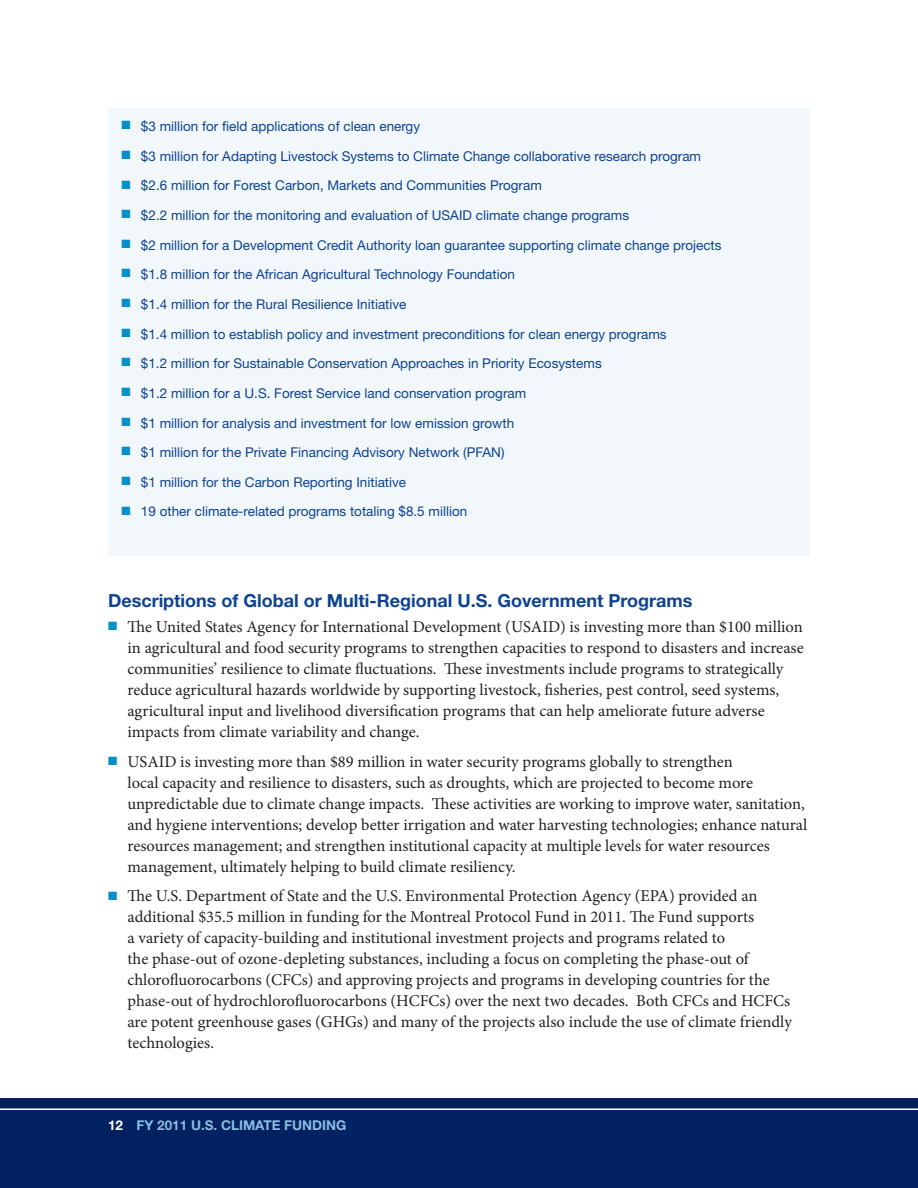
<style>
.page{position:relative;width:918px;height:1188px;background:#fff}
.page>*{position:absolute;margin:0;border:0;box-sizing:border-box;transform-origin:0 0}
.Subhead_2{font:700 18px "Helvetica Neue LT Std";color:#0d4392}
.Hanging_indent{font:16.5px/21px "Minion Pro";color:#231f20}
.Box_text{font:13.5px "Helvetica Neue LT Std";color:#0d4392}
.page_numbers{font:700 13.5px "Helvetica Neue LT Std";color:#8bbde0}
.s1{color:#fff}
</style>
<div class="page">
<div style="left:0;top:1098px;width:918px;height:90px;background:#012160"></div>
<hr style="left:0;top:1108px;width:918px;height:2px;background:#fff">
<div style="left:108px;top:108px;width:702px;height:447px;background:#f2f7fb"></div>
<p class="Box_text" style="left:141px;top:118px;width:281px">$3 million for field applications of clean energy</p>
<p class="Box_text" style="left:141px;top:148px;width:562px">$3 million for Adapting Livestock Systems to Climate Change collaborative research program</p>
<p class="Box_text" style="left:141px;top:178px;width:402px">$2.6 million for Forest Carbon, Markets and Communities Program</p>
<p class="Box_text" style="left:141px;top:207px;width:490px">$2.2 million for the monitoring and evaluation of USAID climate change programs</p>
<p class="Box_text" style="left:141px;top:237px;width:582px">$2 million for a Development Credit Authority loan guarantee supporting climate change projects</p>
<p class="Box_text" style="left:141px;top:266px;width:376px">$1.8 million for the African Agricultural Technology Foundation</p>
<p class="Box_text" style="left:141px;top:296px;width:267px">$1.4 million for the Rural Resilience Initiative</p>
<p class="Box_text" style="left:141px;top:326px;width:527px">$1.4 million to establish policy and investment preconditions for clean energy programs</p>
<p class="Box_text" style="left:141px;top:355px;width:462px">$1.2 million for Sustainable Conservation Approaches in Priority Ecosystems</p>
<p class="Box_text" style="left:141px;top:385px;width:387px">$1.2 million for a U.S. Forest Service land conservation program</p>
<p class="Box_text" style="left:141px;top:415px;width:375px">$1 million for analysis and investment for low emission growth</p>
<p class="Box_text" style="left:141px;top:444px;width:365px">$1 million for the Private Financing Advisory Network (PFAN)</p>
<p class="Box_text" style="left:141px;top:474px;width:267px">$1 million for the Carbon Reporting Initiative</p>
<p class="Box_text" style="left:141px;top:504px;width:328px">19 other climate-related programs totaling $8.5 million</p>
<p class="Subhead_2" style="left:108px;top:589px;width:586px">Descriptions of Global or Multi-Regional U.S. Government Programs</p>
<p class="Hanging_indent" style="left:128px;top:616px;width:678px">The United States Agency for International Development (USAID) is investing more than $100 million in agricultural and food security programs to strengthen capacities to respond to disasters and increase communities’ resilience to climate fluctuations. These investments include programs to strategically reduce agricultural hazards worldwide by supporting livestock, fisheries, pest control, seed systems, agricultural input and livelihood diversification programs that can help ameliorate future adverse impacts from climate variability and change.</p>
<p class="Hanging_indent" style="left:127px;top:751px;width:682px">USAID is investing more than $89 million in water security programs globally to strengthen<br>local capacity and resilience to disasters, such as droughts, which are projected to become more unpredictable due to climate change impacts. These activities are working to improve water, sanitation, and hygiene interventions; develop better irrigation and water harvesting technologies; enhance natural resources management; and strengthen institutional capacity at multiple levels for water resources management, ultimately helping to build climate resiliency.</p>
<p class="Hanging_indent" style="left:128px;top:886px;width:666px">The U.S. Department of State and the U.S. Environmental Protection Agency (EPA) provided an additional $35.5 million in funding for the Montreal Protocol Fund in 2011. The Fund supports<br>a variety of capacity-building and institutional investment projects and programs related to<br>the phase-out of ozone-depleting substances, including a focus on completing the phase-out of chlorofluorocarbons (CFCs) and approving projects and programs in developing countries for the phase-out of hydrochlorofluorocarbons (HCFCs) over the next two decades. Both CFCs and HCFCs are potent greenhouse gases (GHGs) and many of the projects also include the use of climate friendly technologies.</p>
<p class="page_numbers" style="left:108px;top:1117px;width:240px"><span class="s1">12</span> FY 2011 U.S. CLIMATE FUNDING</p>
</div>
